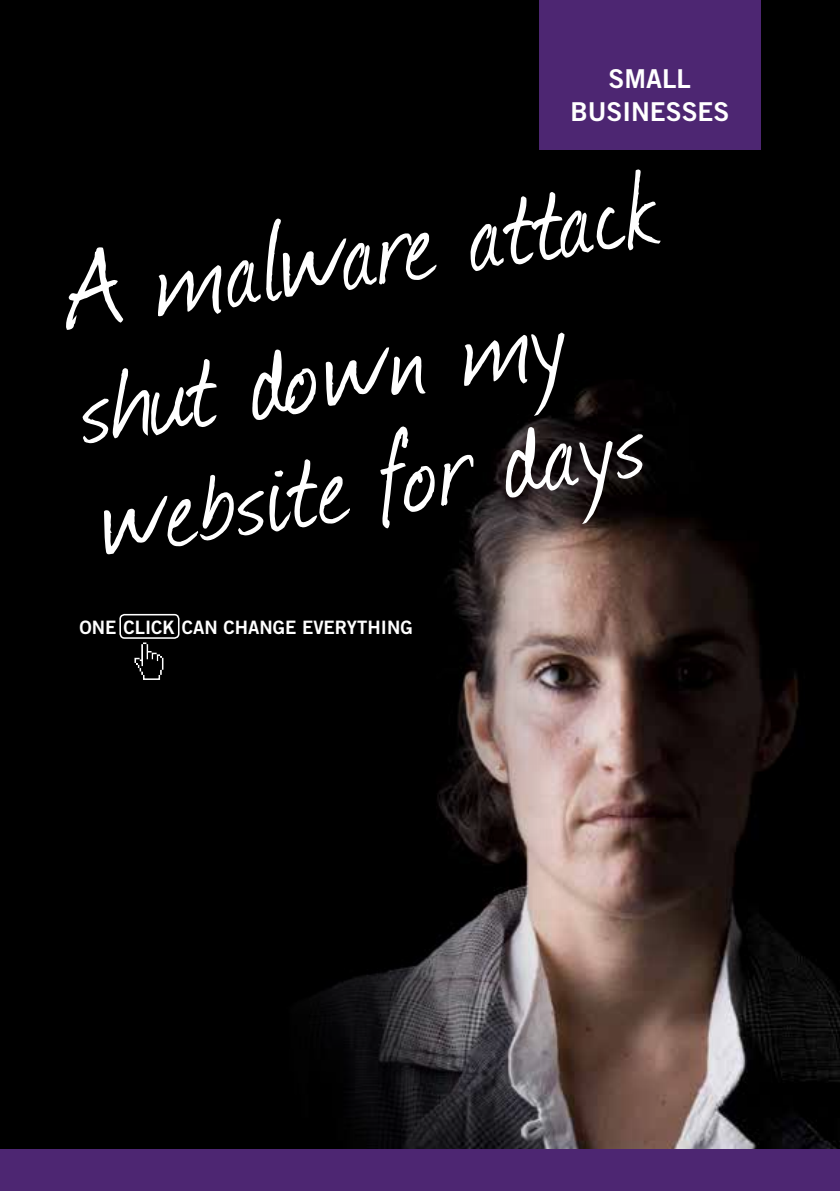
<style>
.page{position:relative;width:840px;height:1191px;background:#fff}
.page>*{position:absolute;margin:0;border:0;box-sizing:border-box;transform-origin:0 0}
.t1{font:132px/114.4px "Journal";color:#fff}
.t2{font:26px/33.4px "Trade Gothic Bold Two";color:#fff;text-align:center}
.t3{font:18.4px "Trade Gothic Bold Two";color:#fff}
</style>
<div class="page">
<div style="left:0;top:0;width:839px;height:1191px;background:#000"></div>
<img style="left:0;top:387px;width:839px;height:763px">
<div style="left:0;top:1150px;width:839px;height:41px;background:#4d2672"></div>
<div style="left:119px;top:614px;width:60px;height:25px;border:2px solid #fff;border-radius:4px"></div>
<svg style="left:134px;top:642px;width:29px;height:38px"></svg>
<div style="left:539px;top:0;width:221px;height:149px;background:#4d2672"></div>
<p class="t2" style="left:570px;top:61px;width:160px">SMALL<br>BUSINESSES</p>
<p class="t1" style="left:55px;top:231px;width:600px;rotate:-8deg">A malware attack shut down my website for days</p>
<p class="t3" style="left:79px;top:616px;width:334px">ONE CLICK CAN CHANGE EVERYTHING</p>
</div>
